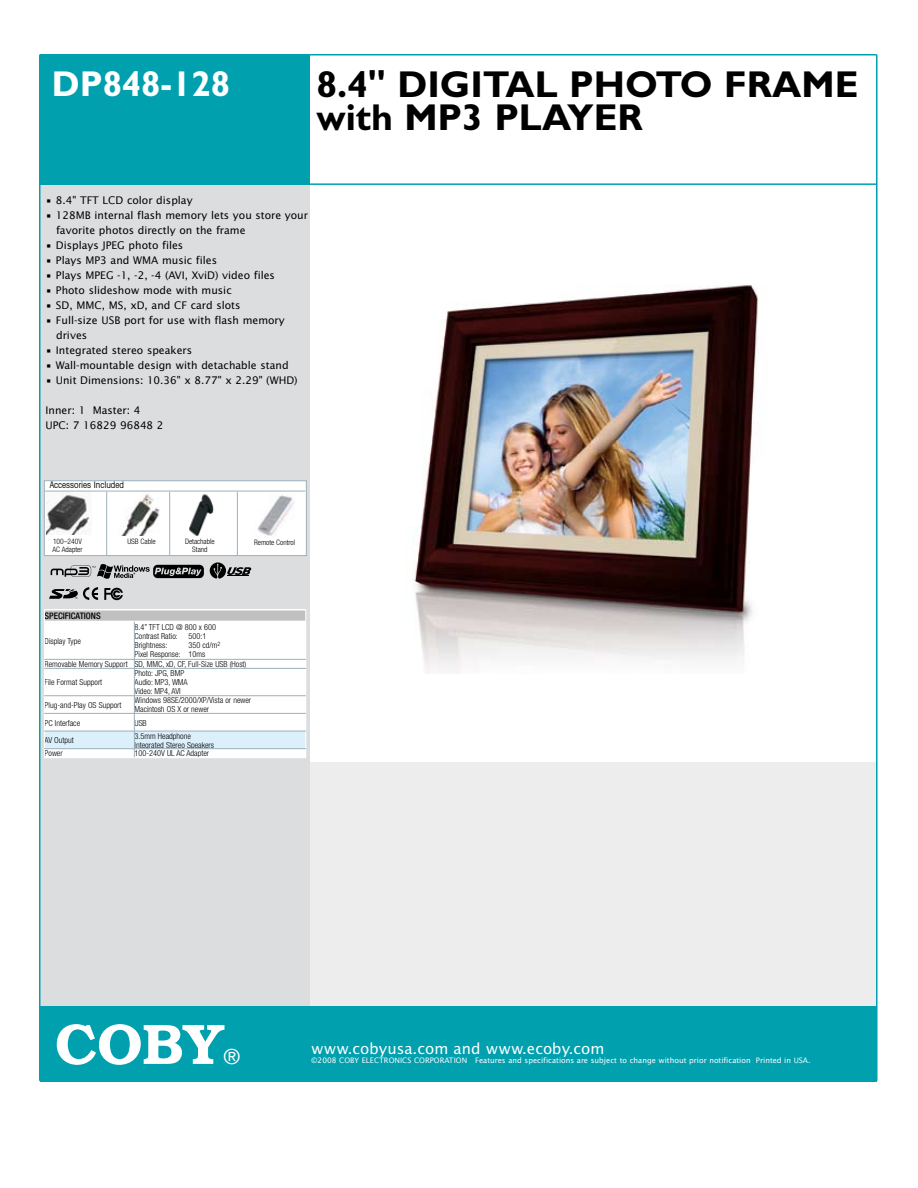
<style>
.page{position:relative;width:918px;height:1188px;background:#fff}
.page>*{position:absolute;margin:0;border:0;box-sizing:border-box;transform-origin:0 0}
.t1{font:600 57px "Bookman";color:#fff}
.t2{font:700 37.5px/33px "Gill Sans";color:#000}
.t3{font:700 36px "Gill Sans";color:#fff}
.t4{font:21px "Helvetica Neue";color:#fff}
.t5{font:15px "Lucida Sans";color:#fff}
.t6{font:10.5px/15px "Lucida Sans";color:#000}
.t7{font:condensed 9px "Avant Garde";color:#000}
.t8{font:500 condensed 9px "Helvetica Neue";color:#000}
.t9{font:300 condensed 8.25px/9px "Helvetica Neue";color:#000}
.t10{font:7.5px "Lucida Sans";color:#fff}
.t11{font:300 condensed 7.5px/7.5px "Helvetica Neue";color:#000}
</style>
<div class="page">
<div style="left:43px;top:762px;width:834px;height:295px;background:#ededee"></div>
<div style="left:40px;top:184px;width:270px;height:835px;background:#dcddde"></div>
<div style="left:40px;top:55px;width:270px;height:129px;background:#00a0af"></div>
<div style="left:40px;top:1006px;width:837px;height:75px;background:#00a0af"></div>
<hr style="left:40px;top:183px;width:837px;height:2px;background:#00a0af">
<hr style="left:40px;top:54px;width:837px;height:2px;background:#00a0af">
<hr style="left:40px;top:1080px;width:837px;height:2px;background:#00a0af">
<hr style="left:39px;top:55px;width:1px;height:1026px;background:#00a0af">
<div style="left:45px;top:610px;width:261px;height:11px;background:#c0c0c0"></div>
<div style="left:45px;top:621px;width:89px;height:38px;background:#fff"></div>
<div style="left:135px;top:621px;width:171px;height:38px;background:#fff"></div>
<div style="left:45px;top:660px;width:89px;height:8px;background:#fff"></div>
<div style="left:135px;top:660px;width:171px;height:8px;background:#fff"></div>
<div style="left:45px;top:669px;width:89px;height:27px;background:#fff"></div>
<div style="left:135px;top:669px;width:171px;height:27px;background:#fff"></div>
<div style="left:45px;top:696px;width:89px;height:17px;background:#fff"></div>
<div style="left:135px;top:696px;width:171px;height:17px;background:#fff"></div>
<div style="left:45px;top:714px;width:89px;height:17px;background:#fff"></div>
<div style="left:135px;top:714px;width:171px;height:17px;background:#fff"></div>
<div style="left:45px;top:731px;width:89px;height:18px;background:#dcf0fb"></div>
<div style="left:135px;top:731px;width:171px;height:18px;background:#dcf0fb"></div>
<div style="left:45px;top:749px;width:89px;height:9px;background:#fff"></div>
<div style="left:135px;top:749px;width:171px;height:9px;background:#fff"></div>
<hr style="left:44px;top:610px;width:1px;height:148px;background:#fff">
<hr style="left:134px;top:621px;width:1px;height:137px;background:#9eb0b9">
<hr style="left:305px;top:610px;width:1px;height:148px;background:#fff">
<hr style="left:44px;top:610px;width:262px;height:1px;background:#fff">
<hr style="left:44px;top:621px;width:262px;height:1px;background:#fff">
<hr style="left:44px;top:659px;width:262px;height:1px;background:#9eb0b9">
<hr style="left:44px;top:668px;width:262px;height:1px;background:#9eb0b9">
<hr style="left:44px;top:695px;width:262px;height:1px;background:#9eb0b9">
<hr style="left:44px;top:713px;width:262px;height:1px;background:#9eb0b9">
<hr style="left:44px;top:731px;width:262px;height:1px;background:#9eb0b9">
<hr style="left:44px;top:748px;width:262px;height:1px;background:#9eb0b9">
<hr style="left:44px;top:757px;width:262px;height:1px;background:#fff">
<img style="left:413px;top:285px;width:346px;height:387px">
<div style="left:44px;top:480px;width:263px;height:76px;background:#fff;border:1px solid #9eb0b9"></div>
<img style="left:121px;top:494px;width:39px;height:42px">
<img style="left:189px;top:494px;width:25px;height:43px">
<img style="left:47px;top:492px;width:43px;height:43px">
<hr style="left:45px;top:491px;width:260px;height:1px;background:#9eb0b9">
<hr style="left:106px;top:492px;width:1px;height:63px;background:#9eb0b9">
<hr style="left:169px;top:492px;width:1px;height:63px;background:#9eb0b9">
<hr style="left:237px;top:492px;width:1px;height:63px;background:#9eb0b9">
<img style="left:257px;top:494px;width:38px;height:42px">
<hr style="left:876px;top:55px;width:2px;height:1026px;background:#00a0af">
<svg style="left:51px;top:564px;width:153px;height:15px"></svg>
<svg style="left:104px;top:588px;width:19px;height:12px"></svg>
<svg style="left:49px;top:587px;width:49px;height:13px"></svg>
<svg style="left:210px;top:563px;width:41px;height:16px"></svg>
<h3 class="t3" style="left:52px;top:63px;width:180px">DP848-128</h3>
<h2 class="t2" style="left:316px;top:68px;width:544px">8.4" DIGITAL PHOTO FRAME with MP3 PLAYER</h2>
<p class="t6" style="left:46px;top:193px;width:149px">• 8.4" TFT LCD color display</p>
<p class="t6" style="left:56px;top:208px;width:254px;text-indent:-10px">• 128MB internal flash memory lets you store your favorite photos directly on the frame</p>
<p class="t6" style="left:46px;top:238px;width:139px">• Displays JPEG photo files</p>
<p class="t6" style="left:46px;top:253px;width:173px">• Plays MP3 and WMA music files</p>
<p class="t6" style="left:46px;top:268px;width:231px">• Plays MPEG -1, -2, -4 (AVI, XviD) video files</p>
<p class="t6" style="left:46px;top:283px;width:188px">• Photo slideshow mode with music</p>
<p class="t6" style="left:46px;top:298px;width:196px">• SD, MMC, MS, xD, and CF card slots</p>
<p class="t6" style="left:56px;top:313px;width:230px;text-indent:-10px">• Full-size USB port for use with flash memory drives</p>
<p class="t6" style="left:46px;top:343px;width:148px">• Integrated stereo speakers</p>
<p class="t6" style="left:46px;top:358px;width:245px">• Wall-mountable design with detachable stand</p>
<p class="t6" style="left:46px;top:373px;width:254px">• Unit Dimensions: 10.36" x 8.77" x 2.29" (WHD)</p>
<p class="t6" style="left:46px;top:403px;width:120px">Inner: 1 Master: 4<br>UPC: 7 16829 96848 2</p>
<p class="t7" style="left:50px;top:479px;width:76px">Accessories Included</p>
<p class="t11" style="left:52px;top:538px;width:32px">100–240V<br>AC Adapter</p>
<p class="t11" style="left:128px;top:538px;width:30px">USB Cable</p>
<p class="t11" style="left:185px;top:538px;width:31px;text-align:center">Detachable<br>Stand</p>
<p class="t11" style="left:254px;top:538px;width:43px">Remote Control</p>
<p class="t8" style="left:45px;top:611px;width:58px">SPECIFICATIONS</p>
<p class="t9" style="left:45px;top:636px;width:38px">Display Type</p>
<p class="t9" style="left:135px;top:623px;width:83px">8.4” TFT LCD @ 800 x 600<br>Contrast Ratio:</p>
<p class="t9" style="left:189px;top:632px;width:19px">500:1</p>
<p class="t9" style="left:135px;top:641px;width:87px;text-indent:54px">350 cd/m<sup>2<br></sup>Pixel Response: 10ms</p>
<p class="t9" style="left:45px;top:660px;width:203px">Removable Memory Support SD, MMC, xD, CF, Full-Size USB (Host)</p>
<p class="t9" style="left:45px;top:678px;width:59px">File Format Support</p>
<p class="t9" style="left:135px;top:669px;width:55px">Photo: JPG, BMP<br>Audio: MP3, WMA<br>Video: MP4, AVI</p>
<p class="t9" style="left:45px;top:700px;width:78px">Plug-and-Play OS Support</p>
<p class="t9" style="left:135px;top:696px;width:118px">Windows 98SE/2000/XP/Vista or newer<br>Macintosh OS X or newer</p>
<p class="t9" style="left:45px;top:718px;width:37px">PC Interface</p>
<p class="t9" style="left:135px;top:718px;width:14px">USB</p>
<p class="t9" style="left:45px;top:736px;width:31px">AV Output</p>
<p class="t9" style="left:135px;top:731px;width:81px">3.5mm Headphone<br>Integrated Stereo Speakers</p>
<p class="t9" style="left:45px;top:749px;width:20px">Power</p>
<p class="t9" style="left:135px;top:749px;width:76px">100-240V UL AC Adapter</p>
<p class="t9" style="left:135px;top:641px;width:34px">Brightness:</p>
<h1 class="t1" style="left:55px;top:1011px;width:170px">COBY</h1>
<h3 class="t4" style="left:223px;top:1044px;width:18px">®</h3>
<h3 class="t5" style="left:311px;top:1040px;width:295px">www.cobyusa.com and www.ecoby.com</h3>
<p class="t10" style="left:311px;top:1056px;width:501px">©2008 COBY ELECTRONICS CORPORATION Features and specifications are subject to change without prior notification Printed in USA.</p>
</div>
